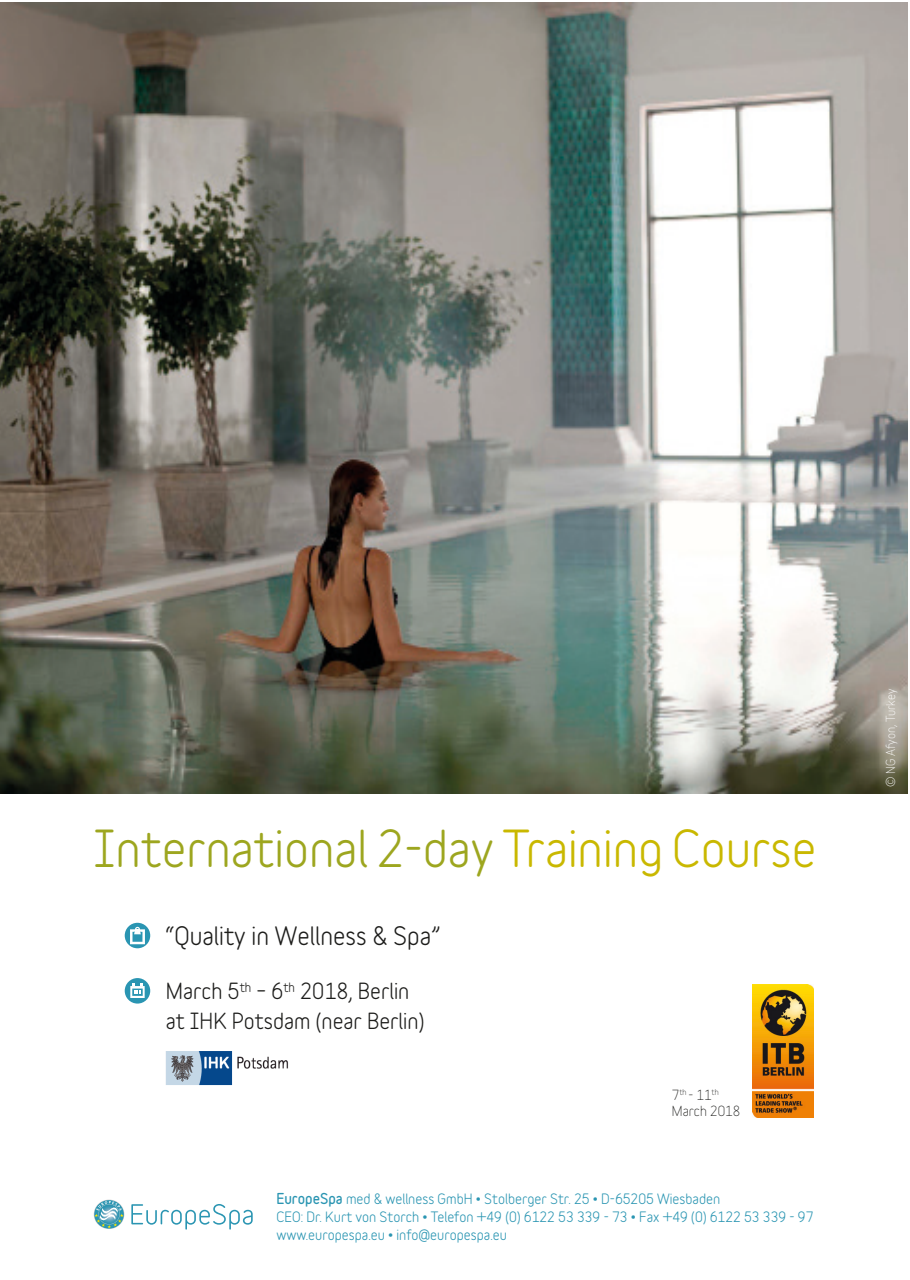
<style>
.page{position:relative;width:910px;height:1280px;background:#fff}
.page>*{position:absolute;margin:0;border:0;box-sizing:border-box;transform-origin:0 0}
.t1{font:700 48px "Variable";color:#9da61f}
.t2{font:700 24px "Variable";color:#1d1d1b}
.t3{font:700 21px/30px "Variable";color:#1d1d1b}
.t4{font:700 13.5px/18px "Variable";color:#2a95b2}
.t5{font:13.5px/16.2px "Variable";color:#1d1d1b}
.t6{font:12px "Variable";color:#fff}
.s1{color:#c9b800}
.s2{font-weight:900}
</style>
<div class="page">
<div style="left:125px;top:978px;width:25px;height:25px;background:#2a95b2;border-radius:50%"></div>
<svg style="left:130px;top:984px;width:15px;height:14px"></svg>
<div style="left:125px;top:923px;width:25px;height:25px;background:#2a95b2;border-radius:50%"></div>
<svg style="left:130px;top:927px;width:15px;height:17px"></svg>
<img style="left:0;top:2px;width:908px;height:791px">
<svg style="left:94px;top:1199px;width:30px;height:30px"></svg>
<svg style="left:94px;top:1201px;width:30px;height:27px"></svg>
<svg style="left:131px;top:1204px;width:122px;height:25px"></svg>
<img style="left:166px;top:1051px;width:122px;height:35px">
<img style="left:752px;top:985px;width:62px;height:132px">
<h1 class="t1" style="left:94px;top:829px;width:724px">International 2-day <span class="s1">Training Course</span></h1>
<h2 class="t2" style="left:166px;top:926px;width:276px">“Quality in Wellness &amp; Spa”</h2>
<h3 class="t3" style="left:166px;top:978px;width:260px">March 5<sup>th</sup> – 6<sup>th</sup> 2018, Berlin at IHK Potsdam (near Berlin)</h3>
<p class="t5" style="left:672px;top:1088px;width:70px">7<sup>th</sup> - 11<sup>th<br></sup>March 2018</p>
<p class="t4" style="left:276px;top:1191px;width:539px"><span class="s2">EuropeSpa</span> med &amp; wellness GmbH • Stolberger Str. 25 • D-65205 Wiesbaden<br>CEO: Dr. Kurt von Storch • Telefon +49 (0) 6122 53 339 - 73 • Fax +49 (0) 6122 53 339 - 97 www.europespa.eu • info@europespa.eu</p>
<p class="t6" style="left:886px;top:787px;width:100px;rotate:-90deg">© NG Afyon, Turkey</p>
</div>
